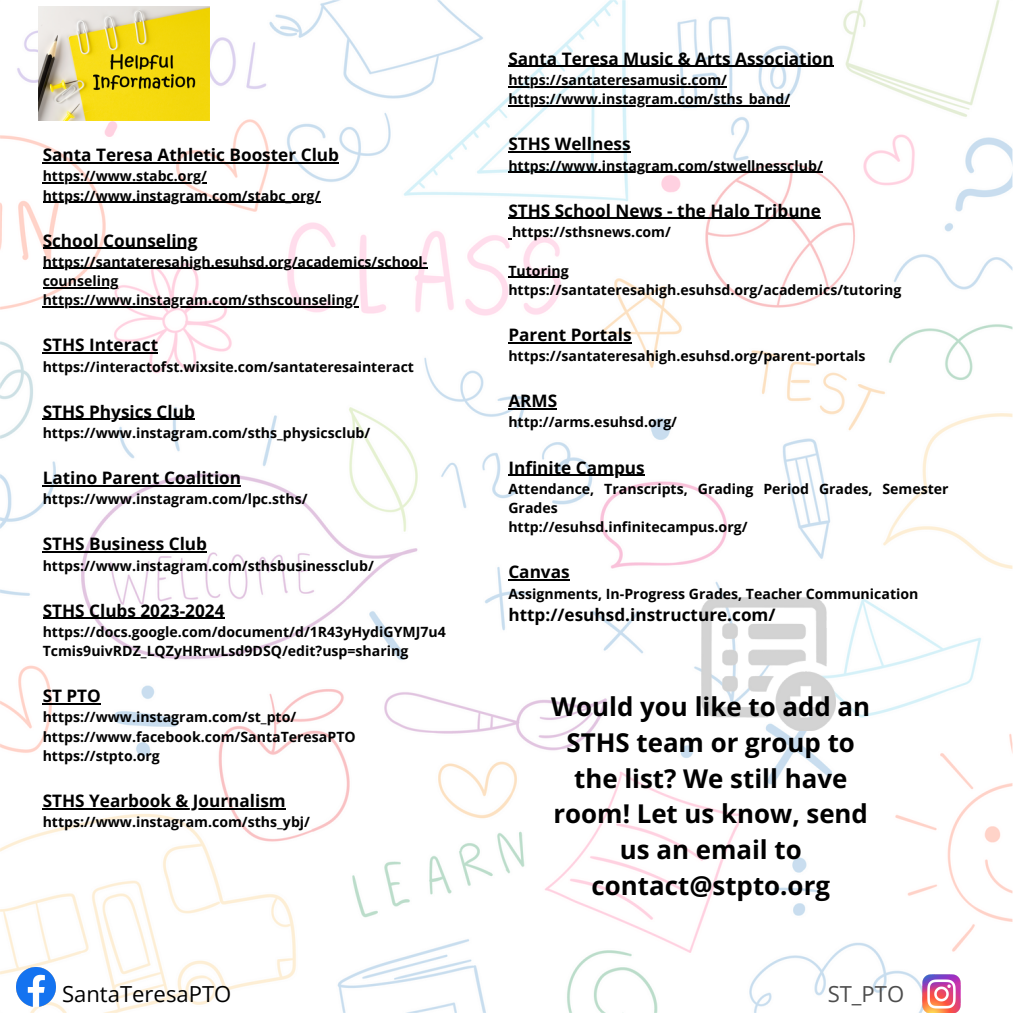
<style>
.page{position:relative;width:1013px;height:1013px;background:#fff}
.page>*{position:absolute;margin:0;border:0;box-sizing:border-box;transform-origin:0 0}
.t1{font:700 25.88px/35.9px "Open Sans";color:#000;text-align:center}
.t2{font:22.12px "Open Sans";color:#000}
.t3{font:22.12px "Open Sans";color:#4d4d4d}
.t4{font:700 17.12px "Open Sans";color:#000}
.t5{font:700 14.12px/19.4px "Open Sans";color:#000}
</style>
<div class="page">
<img style="left:0;top:0;width:1012px;height:1012px">
<img style="left:38px;top:6px;width:172px;height:114px">
<img style="left:702px;top:598px;width:133px;height:132px">
<hr style="left:508px;top:66px;width:326px;height:1px;background:#000">
<hr style="left:508px;top:86px;width:219px;height:1px;background:#000">
<hr style="left:508px;top:105px;width:282px;height:2px;background:#000">
<hr style="left:508px;top:151px;width:122px;height:2px;background:#000">
<hr style="left:508px;top:172px;width:314px;height:1px;background:#000">
<hr style="left:508px;top:218px;width:313px;height:1px;background:#000">
<hr style="left:508px;top:276px;width:60px;height:2px;background:#000">
<hr style="left:508px;top:342px;width:123px;height:1px;background:#000">
<hr style="left:508px;top:408px;width:49px;height:1px;background:#000">
<hr style="left:508px;top:474px;width:136px;height:2px;background:#000">
<hr style="left:508px;top:579px;width:61px;height:1px;background:#000">
<hr style="left:43px;top:162px;width:296px;height:1px;background:#000">
<hr style="left:43px;top:182px;width:164px;height:1px;background:#000">
<hr style="left:43px;top:201px;width:277px;height:2px;background:#000">
<hr style="left:43px;top:247px;width:154px;height:2px;background:#000">
<hr style="left:43px;top:268px;width:384px;height:1px;background:#000">
<hr style="left:43px;top:287px;width:75px;height:1px;background:#000">
<hr style="left:43px;top:306px;width:316px;height:2px;background:#000">
<hr style="left:43px;top:352px;width:115px;height:2px;background:#000">
<hr style="left:43px;top:418px;width:152px;height:2px;background:#000">
<hr style="left:43px;top:485px;width:198px;height:1px;background:#000">
<hr style="left:43px;top:551px;width:164px;height:1px;background:#000">
<hr style="left:43px;top:617px;width:182px;height:2px;background:#000">
<hr style="left:43px;top:703px;width:58px;height:1px;background:#000">
<hr style="left:43px;top:808px;width:243px;height:1px;background:#000">
<img style="left:922px;top:974px;width:38px;height:38px">
<img style="left:16px;top:967px;width:40px;height:39px">
<p class="t4" style="left:43px;top:143px;width:298px">Santa Teresa Athletic Booster Club</p>
<p class="t5" style="left:43px;top:166px;width:166px">https://www.stabc.org/</p>
<p class="t5" style="left:43px;top:185px;width:279px">https://www.instagram.com/stabc_org/</p>
<p class="t4" style="left:43px;top:228px;width:156px">School Counseling</p>
<p class="t5" style="left:43px;top:252px;width:386px">https://santateresahigh.esuhsd.org/academics/school-</p>
<p class="t5" style="left:43px;top:271px;width:77px">counseling</p>
<p class="t5" style="left:43px;top:290px;width:317px">https://www.instagram.com/sthscounseling/</p>
<p class="t4" style="left:43px;top:333px;width:117px">STHS Interact</p>
<p class="t5" style="left:43px;top:356px;width:373px">https://interactofst.wixsite.com/santateresainteract</p>
<h4 class="t4" style="left:43px;top:399px;width:154px">STHS Physics Club</h4>
<p class="t5" style="left:43px;top:423px;width:329px">https://www.instagram.com/sths_physicsclub/</p>
<p class="t4" style="left:43px;top:466px;width:200px">Latino Parent Coalition</p>
<p class="t5" style="left:43px;top:489px;width:266px">https://www.instagram.com/lpc.sths/</p>
<p class="t4" style="left:43px;top:532px;width:166px">STHS Business Club</p>
<p class="t5" style="left:43px;top:555px;width:333px">https://www.instagram.com/sthsbusinessclub/</p>
<p class="t4" style="left:43px;top:598px;width:183px">STHS Clubs 2023-2024</p>
<p class="t5" style="left:43px;top:621px;width:405px">https://docs.google.com/document/d/1R43yHydiGYMJ7u4<br>Tcmis9uivRDZ_LQZyHRrwLsd9DSQ/edit?usp=sharing</p>
<p class="t4" style="left:43px;top:684px;width:60px">ST PTO</p>
<p class="t5" style="left:43px;top:707px;width:255px">https://www.instagram.com/st_pto/</p>
<p class="t5" style="left:43px;top:726px;width:314px">https://www.facebook.com/SantaTeresaPTO</p>
<p class="t5" style="left:43px;top:746px;width:119px">https://stpto.org</p>
<p class="t4" style="left:43px;top:788px;width:244px">STHS Yearbook &amp; Journalism</p>
<p class="t5" style="left:43px;top:812px;width:269px">https://www.instagram.com/sths_ybj/</p>
<p class="t4" style="left:508px;top:46px;width:327px">Santa Teresa Music &amp; Arts Association</p>
<p class="t5" style="left:508px;top:70px;width:220px">https://santateresamusic.com/</p>
<p class="t5" style="left:508px;top:89px;width:283px">https://www.instagram.com/sths_band/</p>
<p class="t4" style="left:508px;top:132px;width:124px">STHS Wellness</p>
<p class="t5" style="left:508px;top:155px;width:316px">https://www.instagram.com/stwellnessclub/</p>
<p class="t4" style="left:508px;top:198px;width:314px">STHS School News - the Halo Tribune</p>
<p class="t5" style="left:512px;top:222px;width:160px">https://sthsnews.com/</p>
<p class="t5" style="left:508px;top:260px;width:62px">Tutoring</p>
<p class="t5" style="left:508px;top:280px;width:394px">https://santateresahigh.esuhsd.org/academics/tutoring</p>
<p class="t4" style="left:508px;top:323px;width:125px">Parent Portals</p>
<p class="t5" style="left:508px;top:346px;width:358px">https://santateresahigh.esuhsd.org/parent-portals</p>
<p class="t4" style="left:508px;top:389px;width:50px">ARMS</p>
<p class="t5" style="left:508px;top:412px;width:170px">http://arms.esuhsd.org/</p>
<p class="t4" style="left:508px;top:455px;width:138px">Infinite Campus</p>
<p class="t5" style="left:508px;top:478px;width:442px">Attendance, Transcripts, Grading Period Grades, Semester<br>Grades</p>
<p class="t5" style="left:508px;top:517px;width:241px">http://esuhsd.infinitecampus.org/</p>
<p class="t4" style="left:508px;top:560px;width:63px">Canvas</p>
<p class="t5" style="left:508px;top:583px;width:411px">Assignments, In-Progress Grades, Teacher Communication</p>
<p class="t4" style="left:508px;top:603px;width:269px">http://esuhsd.instructure.com/</p>
<h1 class="t1" style="left:551px;top:687px;width:320px">Would you like to add an<br>STHS team or group to the list? We still have room! Let us know, send us an email to contact@stpto.org</h1>
<h2 class="t2" style="left:62px;top:978px;width:171px">SantaTeresaPTO</h2>
<p class="t3" style="left:827px;top:978px;width:78px">ST_PTO</p>
</div>
